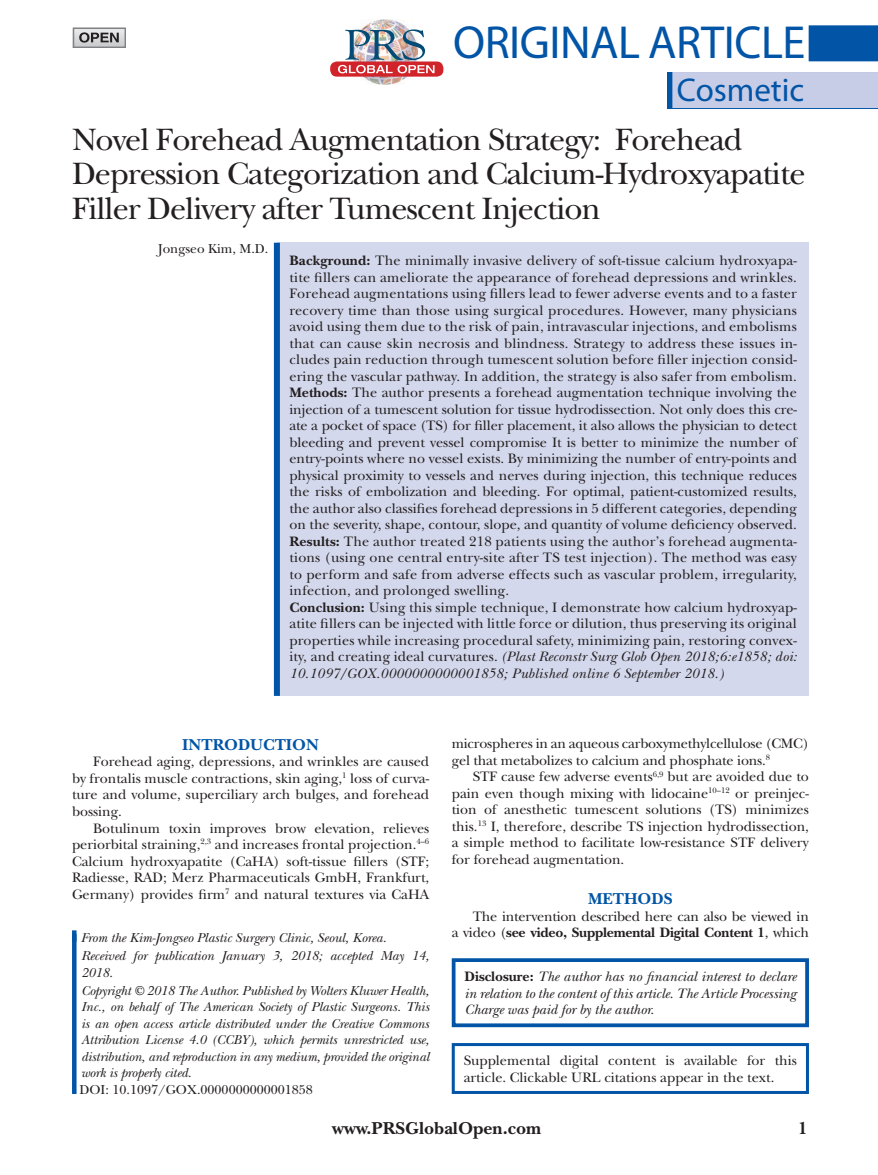
<style>
.page{position:relative;width:878px;height:1175px;background:#fff}
.page>*{position:absolute;margin:0;border:0;box-sizing:border-box;transform-origin:0 0}
.t1{font:46.5px "Myriad Pro";letter-spacing:-.01em;color:#0154a6}
.t2{font:33px "Myriad Pro";color:#0154a6}
.t3{font:32.25px/34.5px "New Baskerville";letter-spacing:-.03em;color:#231f20}
.t4{font:700 18px "New Baskerville";color:#231f20}
.t5{font:700 16.5px "New Baskerville";color:#0154a6}
.t6{font:14.25px/16.5px "New Baskerville";color:#231f20;text-align:justify}
.t7{font:italic 14.25px/16.5px "New Baskerville";color:#231f20;text-align:justify}
.t8{font:italic 13.5px/16.5px "New Baskerville";color:#231f20;text-align:justify}
.t9{font:13.5px "New Baskerville";color:#231f20}
.s1{font-weight:700}
.s2{font-style:italic}
.s3{font-weight:700;font-style:normal}
</style>
<div class="page">
<div style="left:73px;top:28px;width:52px;height:20px;border:2px solid #808285"></div>
<svg style="left:79px;top:32px;width:40px;height:11px"></svg>
<img style="left:361px;top:20px;width:48px;height:64px">
<div style="left:330px;top:61px;width:113px;height:16px;background:#d1232a;border-radius:7px"></div>
<img style="left:338px;top:29px;width:96px;height:44px">
<svg style="left:72px;top:930px;width:4px;height:4px"></svg>
<div style="left:277px;top:243px;width:531px;height:453px;background:#d4d8ec"></div>
<div style="left:274px;top:243px;width:6px;height:453px;background:#0154a6"></div>
<div style="left:452px;top:958px;width:356px;height:69px;border:4px solid #0154a6"></div>
<div style="left:672px;top:72px;width:206px;height:36px;background:#c7cde7"></div>
<div style="left:452px;top:1043px;width:356px;height:51px;border:3px solid #0154a6"></div>
<hr style="left:72px;top:934px;width:4px;height:160px;background:#0154a6">
<div style="left:808px;top:25px;width:70px;height:36px;background:#0154a6"></div>
<h1 class="t1" style="left:453px;top:14px;width:354px">ORIGINAL ARTICLE</h1>
<h2 class="t2" style="left:676px;top:69px;width:129px">COSMETIC</h2>
<h3 class="t3" style="left:72px;top:122px;width:735px">Novel Forehead Augmentation Strategy: Forehead<br>Depression Categorization and Calcium-Hydroxyapatite<br>Filler Delivery after Tumescent Injection</h3>
<p class="t9" style="left:158px;top:240px;width:112px">Jongseo Kim, M.D.</p>
<p class="t6" style="left:289px;top:252px;width:509px;text-align:left"><span class="s1">Background:</span> The minimally invasive delivery of soft-tissue calcium hydroxyapa&shy;tite fillers can ameliorate the appearance of forehead depressions and wrinkles.<br>Forehead augmentations using fillers lead to fewer adverse events and to a faster recovery time than those using surgical procedures. However, many physicians avoid using them due to the risk of pain, intravascular injections, and embolisms that can cause skin necrosis and blindness. Strategy to address these issues in&shy;cludes pain reduction through tumescent solution before filler injection consid&shy;ering the vascular pathway. In addition, the strategy is also safer from embolism.<br><span class="s1">Methods:</span> The author presents a forehead augmentation technique involving the injection of a tumescent solution for tissue hydrodissection. Not only does this cre&shy;ate a pocket of space (TS) for filler placement, it also allows the physician to detect bleeding and prevent vessel compromise It is better to minimize the number of entry-points where no vessel exists. By minimizing the number of entry-points and physical proximity to vessels and nerves during injection, this technique reduces the risks of embolization and bleeding. For optimal, patient-customized results, the author also classifies forehead depressions in 5 different categories, depending on the severity, shape, contour, slope, and quantity of volume deficiency observed.<br><span class="s1">Results:</span> The author treated 218 patients using the author’s forehead augmenta&shy;tions (using one central entry-site after TS test injection). The method was easy to perform and safe from adverse effects such as vascular problem, irregularity, infection, and prolonged swelling.<br><span class="s1">Conclusion:</span> Using this simple technique, I demonstrate how calcium hydroxyap&shy;atite fillers can be injected with little force or dilution, thus preserving its original properties while increasing procedural safety, minimizing pain, restoring convex&shy;ity, and creating ideal curvatures. <span class="s2">(Plast Reconstr Surg Glob Open 2018;6:e1858; doi:<br>10.1097/GOX.0000000000001858; Published online 6 September 2018.)</span></p>
<p class="t5" style="left:182px;top:735px;width:138px">INTRODUCTION</p>
<p class="t6" style="left:72px;top:753px;width:359px;text-indent:21px">Forehead aging, depressions, and wrinkles are caused by frontalis muscle contractions, skin aging,<sup>1</sup> loss of curva&shy;ture and volume, superciliary arch bulges, and forehead bossing.</p>
<p class="t6" style="left:72px;top:819px;width:359px;text-indent:21px">Botulinum toxin improves brow elevation, relieves periorbital straining,<sup>2,3</sup> and increases frontal projection.<sup>4–6<br></sup>Calcium hydroxyapatite (CaHA) soft-tissue fillers (STF; Radiesse, RAD; Merz Pharmaceuticals GmbH, Frankfurt, Germany) provides firm<sup>7</sup> and natural textures via CaHA</p>
<p class="t8" style="left:81px;top:929px;width:307px">From the Kim-Jongseo Plastic Surgery Clinic, Seoul, Korea.</p>
<p class="t8" style="left:81px;top:947px;width:350px">Received for publication January 3, 2018; accepted May 14,<br>2018.</p>
<p class="t8" style="left:81px;top:982px;width:350px">Copyright © 2018 The Author. Published by Wolters Kluwer Health, Inc., on behalf of The American Society of Plastic Surgeons. This is an open access article distributed under the Creative Commons Attribution License 4.0 (CCBY), which permits unrestricted use, distribution, and reproduction in any medium, provided the original work is properly cited.</p>
<p class="t9" style="left:80px;top:1081px;width:235px">DOI: 10.1097/GOX.0000000000001858</p>
<p class="t6" style="left:451px;top:735px;width:359px">microspheres in an aqueous carboxymethylcellulose (CMC) gel that metabolizes to calcium and phosphate ions.<sup>8</sup></p>
<p class="t6" style="left:451px;top:768px;width:359px;text-indent:21px">STF cause few adverse events<sup>6,9</sup> but are avoided due to pain even though mixing with lidocaine<sup>10–12</sup> or preinjec&shy;tion of anesthetic tumescent solutions (TS) minimizes this.<sup>13</sup> I, therefore, describe TS injection hydrodissection, a simple method to facilitate low-resistance STF delivery for forehead augmentation.</p>
<p class="t5" style="left:588px;top:889px;width:86px">METHODS</p>
<p class="t6" style="left:451px;top:908px;width:359px;text-align:right">The intervention described here can also be viewed in<br>a video (<span class="s1">see video, Supplemental Digital Content 1</span>, which</p>
<p class="t7" style="left:464px;top:968px;width:333px"><span class="s3">Disclosure:</span> The author has no financial interest to declare in relation to the content of this article. The Article Processing Charge was paid for by the author.</p>
<p class="t6" style="left:464px;top:1052px;width:334px">Supplemental digital content is available for this article. Clickable URL citations appear in the text.</p>
<p class="t4" style="left:332px;top:1118px;width:210px">www.PRSGlobalOpen.com</p>
<p class="t4" style="left:798px;top:1118px;width:11px">1</p>
</div>
